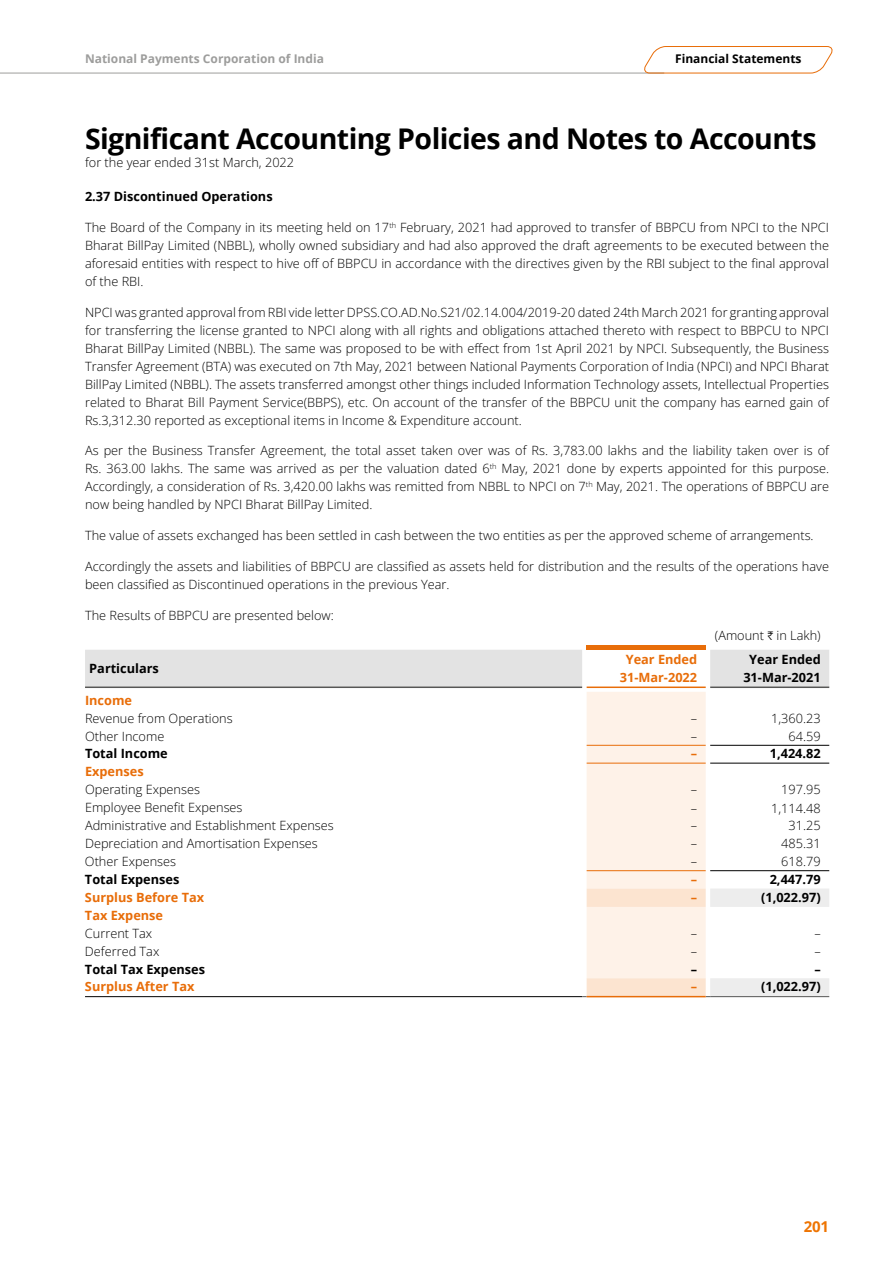
<style>
.page{position:relative;width:893px;height:1263px;background:#fff}
.page>*{position:absolute;margin:0;border:0;box-sizing:border-box;transform-origin:0 0}
.t1{font:700 28.5px "Open Sans";letter-spacing:-.02em;color:#000}
.t2{font:700 15px "Open Sans";color:#ee7402}
.t3{font:12.75px/18px "Open Sans";color:#000;text-align:justify}
.t4{font:700 12.75px/18px "Open Sans";color:#000;text-align:center}
.t5{font:700 12.75px/18px "Open Sans";color:#e86d09;text-align:center}
.t6{font:700 12px "Open Sans";color:#9d9d9c}
.t7{font:700 12px "Open Sans";color:#000}
.s1{font-family:"ITF Rupee"}
</style>
<div class="page">
<div style="left:587px;top:645px;width:119px;height:5px;background:#e86d09"></div>
<svg style="left:85px;top:650px;width:744px;height:347px"></svg>
<hr style="left:587px;top:996px;width:119px;height:1px;background:#e86d09">
<hr style="left:710px;top:996px;width:119px;height:1px;background:#575756">
<hr style="left:587px;top:745px;width:119px;height:1px;background:#e86d09">
<hr style="left:587px;top:763px;width:119px;height:1px;background:#e86d09">
<hr style="left:587px;top:870px;width:119px;height:1px;background:#e86d09">
<hr style="left:710px;top:745px;width:119px;height:1px;background:#000">
<hr style="left:710px;top:763px;width:119px;height:1px;background:#000">
<hr style="left:710px;top:870px;width:119px;height:1px;background:#000">
<hr style="left:587px;top:686px;width:119px;height:2px;background:#e86d09">
<hr style="left:710px;top:686px;width:119px;height:2px;background:#575756">
<hr style="left:85px;top:686px;width:497px;height:2px;background:#575756">
<hr style="left:0;top:73px;width:664px;height:1px;background:#9d9d9c">
<svg style="left:642px;top:46px;width:191px;height:28px"></svg>
<p class="t6" style="left:85px;top:50px;width:240px">National Payments Corporation of India</p>
<p class="t7" style="left:675px;top:50px;width:128px">Financial Statements</p>
<h1 class="t1" style="left:85px;top:119px;width:733px">Significant Accounting Policies and Notes to Accounts</h1>
<p class="t3" style="left:85px;top:153px;width:211px">for the year ended 31st March, 2022</p>
<p class="t4" style="left:85px;top:187px;width:189px">2.37 Discontinued Operations</p>
<p class="t3" style="left:85px;top:218px;width:745px">The Board of the Company in its meeting held on 17<sup>th</sup> February, 2021 had approved to transfer of BBPCU from NPCI to the NPCI Bharat BillPay Limited (NBBL), wholly owned subsidiary and had also approved the draft agreements to be executed between the aforesaid entities with respect to hive off of BBPCU in accordance with the directives given by the RBI subject to the final approval of the RBI.</p>
<p class="t3" style="left:85px;top:303px;width:746px">NPCI was granted approval from RBI vide letter DPSS.CO.AD.No.S21/02.14.004/2019-20 dated 24th March 2021 for granting approval for transferring the license granted to NPCI along with all rights and obligations attached thereto with respect to BBPCU to NPCI Bharat BillPay Limited (NBBL). The same was proposed to be with effect from 1st April 2021 by NPCI. Subsequently, the Business Transfer Agreement (BTA) was executed on 7th May, 2021 between National Payments Corporation of India (NPCI) and NPCI Bharat BillPay Limited (NBBL). The assets transferred amongst other things included Information Technology assets, Intellectual Properties related to Bharat Bill Payment Service(BBPS), etc. On account of the transfer of the BBPCU unit the company has earned gain of Rs.3,312.30 reported as exceptional items in Income &amp; Expenditure account.</p>
<p class="t3" style="left:85px;top:441px;width:746px">As per the Business Transfer Agreement, the total asset taken over was of Rs. 3,783.00 lakhs and the liability taken over is of Rs. 363.00 lakhs. The same was arrived as per the valuation dated 6<sup>th</sup> May, 2021 done by experts appointed for this purpose.<br>Accordingly, a consideration of Rs. 3,420.00 lakhs was remitted from NBBL to NPCI on 7<sup>th</sup> May, 2021. The operations of BBPCU are now being handled by NPCI Bharat BillPay Limited.</p>
<p class="t3" style="left:85px;top:526px;width:730px">The value of assets exchanged has been settled in cash between the two entities as per the approved scheme of arrangements.</p>
<p class="t3" style="left:85px;top:557px;width:745px">Accordingly the assets and liabilities of BBPCU are classified as assets held for distribution and the results of the operations have been classified as Discontinued operations in the previous Year.</p>
<p class="t3" style="left:85px;top:606px;width:250px">The Results of BBPCU are presented below:</p>
<p class="t3" style="left:715px;top:626px;width:107px">(Amount <span class="s1">H</span> in Lakh)</p>
<p class="t4" style="left:89px;top:659px;width:71px">Particulars</p>
<p class="t5" style="left:620px;top:650px;width:79px">Year Ended<br>31-Mar-2022</p>
<p class="t4" style="left:743px;top:650px;width:79px">Year Ended<br>31-Mar-2021</p>
<p class="t5" style="left:85px;top:691px;width:49px">Income</p>
<p class="t3" style="left:85px;top:709px;width:149px">Revenue from Operations</p>
<p class="t3" style="left:691px;top:709px;width:8px">–</p>
<p class="t3" style="left:771px;top:709px;width:51px">1,360.23</p>
<p class="t3" style="left:85px;top:727px;width:81px">Other Income</p>
<p class="t3" style="left:691px;top:727px;width:8px">–</p>
<p class="t3" style="left:789px;top:727px;width:34px">64.59</p>
<p class="t4" style="left:85px;top:744px;width:84px">Total Income</p>
<p class="t5" style="left:691px;top:744px;width:8px">–</p>
<p class="t4" style="left:770px;top:744px;width:53px">1,424.82</p>
<p class="t5" style="left:85px;top:762px;width:60px">Expenses</p>
<p class="t3" style="left:85px;top:780px;width:117px">Operating Expenses</p>
<p class="t3" style="left:691px;top:780px;width:8px">–</p>
<p class="t3" style="left:781px;top:780px;width:41px">197.95</p>
<p class="t3" style="left:85px;top:798px;width:159px">Employee Benefit Expenses</p>
<p class="t3" style="left:691px;top:798px;width:8px">–</p>
<p class="t3" style="left:771px;top:798px;width:51px">1,114.48</p>
<p class="t3" style="left:85px;top:816px;width:250px">Administrative and Establishment Expenses</p>
<p class="t3" style="left:691px;top:816px;width:8px">–</p>
<p class="t3" style="left:789px;top:816px;width:34px">31.25</p>
<p class="t3" style="left:85px;top:834px;width:234px">Depreciation and Amortisation Expenses</p>
<p class="t3" style="left:691px;top:834px;width:8px">–</p>
<p class="t3" style="left:781px;top:834px;width:41px">485.31</p>
<p class="t3" style="left:85px;top:852px;width:93px">Other Expenses</p>
<p class="t3" style="left:691px;top:852px;width:8px">–</p>
<p class="t3" style="left:781px;top:852px;width:41px">618.79</p>
<p class="t4" style="left:85px;top:870px;width:96px">Total Expenses</p>
<p class="t5" style="left:691px;top:870px;width:8px">–</p>
<p class="t4" style="left:770px;top:870px;width:53px">2,447.79</p>
<p class="t5" style="left:85px;top:888px;width:121px">Surplus Before Tax</p>
<p class="t5" style="left:691px;top:888px;width:8px">–</p>
<p class="t4" style="left:761px;top:888px;width:61px">(1,022.97)</p>
<p class="t5" style="left:85px;top:906px;width:80px">Tax Expense</p>
<p class="t3" style="left:85px;top:924px;width:69px">Current Tax</p>
<p class="t3" style="left:691px;top:924px;width:8px">–</p>
<p class="t3" style="left:814px;top:924px;width:8px">–</p>
<p class="t3" style="left:85px;top:942px;width:76px">Deferred Tax</p>
<p class="t3" style="left:691px;top:942px;width:8px">–</p>
<p class="t3" style="left:814px;top:942px;width:8px">–</p>
<p class="t4" style="left:85px;top:960px;width:122px">Total Tax Expenses</p>
<p class="t4" style="left:691px;top:960px;width:8px">–</p>
<p class="t4" style="left:814px;top:960px;width:8px">–</p>
<p class="t5" style="left:85px;top:977px;width:111px">Surplus After Tax</p>
<p class="t5" style="left:691px;top:977px;width:8px">–</p>
<p class="t4" style="left:761px;top:977px;width:61px">(1,022.97)</p>
<p class="t2" style="left:804px;top:1216px;width:27px">201</p>
</div>
